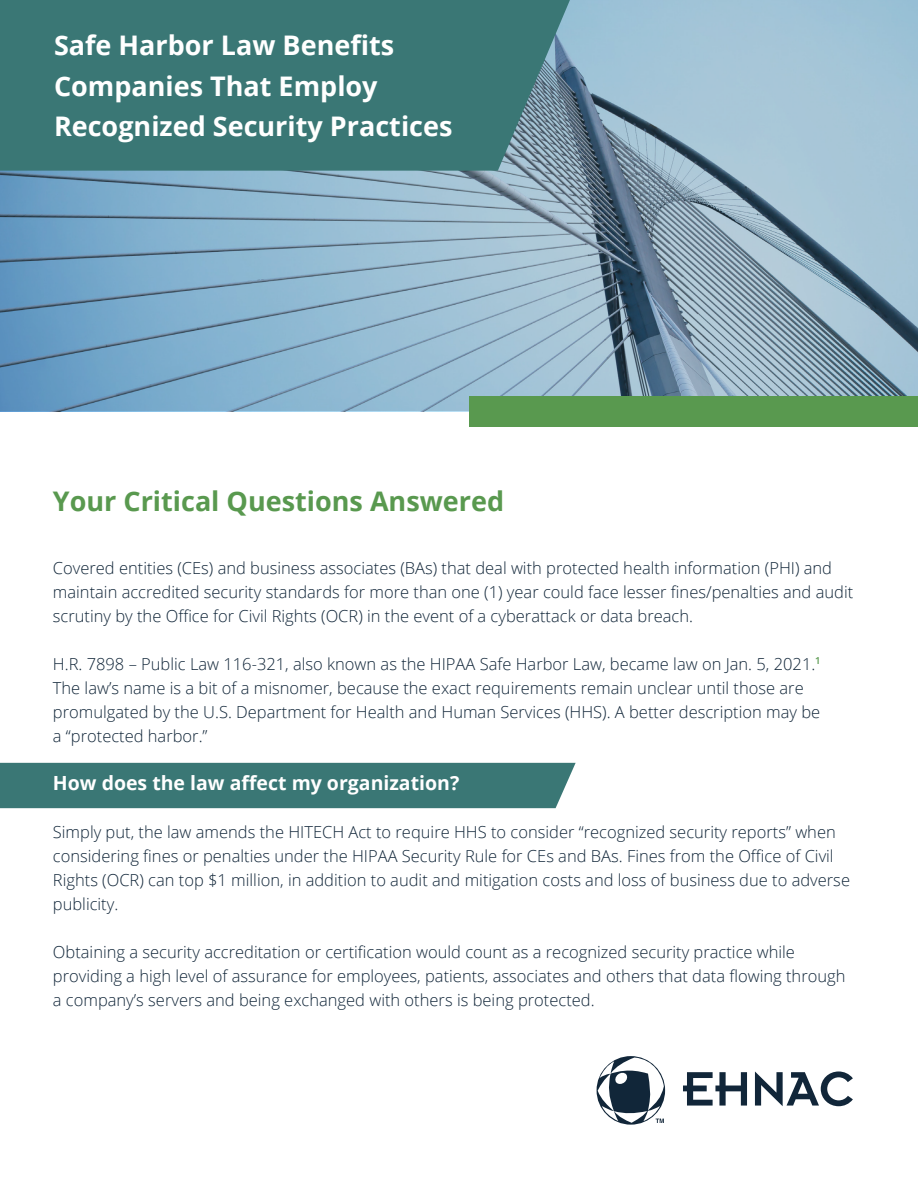
<style>
.page{position:relative;width:918px;height:1188px;background:#fff}
.page>*{position:absolute;margin:0;border:0;box-sizing:border-box;transform-origin:0 0}
.t1{font:700 27px/40.5px "Open Sans";color:#fff}
.t2{font:700 27px "Open Sans";color:#59994f}
.t3{font:700 19.5px "Open Sans";color:#fff}
.t4{font:300 16.5px/24px "Open Sans";color:#112639}
</style>
<div class="page">
<div style="left:0;top:763px;width:576px;height:45px;background:#3a7775"></div>
<svg style="left:0;top:0;width:918px;height:411px;background:#8caec4"></svg>
<svg style="left:683px;top:1071px;width:170px;height:35px"></svg>
<svg style="left:597px;top:1056px;width:68px;height:69px"></svg>
<div style="left:0;top:0;width:570px;height:171px;background:#3a7775"></div>
<div style="left:469px;top:396px;width:449px;height:31px;background:#59994f"></div>
<p class="t1" style="left:54px;top:24px;width:400px">Safe Harbor Law Benefits<br>Companies That Employ<br>Recognized Security Practices</p>
<p class="t2" style="left:53px;top:482px;width:453px">Your Critical Questions Answered</p>
<p class="t4" style="left:53px;top:556px;width:802px">Covered entities (CEs) and business associates (BAs) that deal with protected health information (PHI) and maintain accredited security standards for more than one (1) year could face lesser fines/penalties and audit scrutiny by the Office for Civil Rights (OCR) in the event of a cyberattack or data breach.</p>
<p class="t4" style="left:53px;top:652px;width:769px">H.R. 7898 – Public Law 116-321, also known as the HIPAA Safe Harbor Law, became law on Jan. 5, 2021.<sup>1<br></sup>The law’s name is a bit of a misnomer, because the exact requirements remain unclear until those are promulgated by the U.S. Department for Health and Human Services (HHS). A better description may be</p>
<p class="t4" style="left:53px;top:724px;width:156px">a “protected harbor.”</p>
<p class="t3" style="left:53px;top:769px;width:408px">How does the law affect my organization?</p>
<p class="t4" style="left:53px;top:820px;width:799px">Simply put, the law amends the HITECH Act to require HHS to consider “recognized security reports” when considering fines or penalties under the HIPAA Security Rule for CEs and BAs. Fines from the Office of Civil Rights (OCR) can top $1 million, in addition to audit and mitigation costs and loss of business due to adverse publicity.</p>
<p class="t4" style="left:53px;top:940px;width:794px">Obtaining a security accreditation or certification would count as a recognized security practice while providing a high level of assurance for employees, patients, associates and others that data flowing through a company’s servers and being exchanged with others is being protected.</p>
</div>
